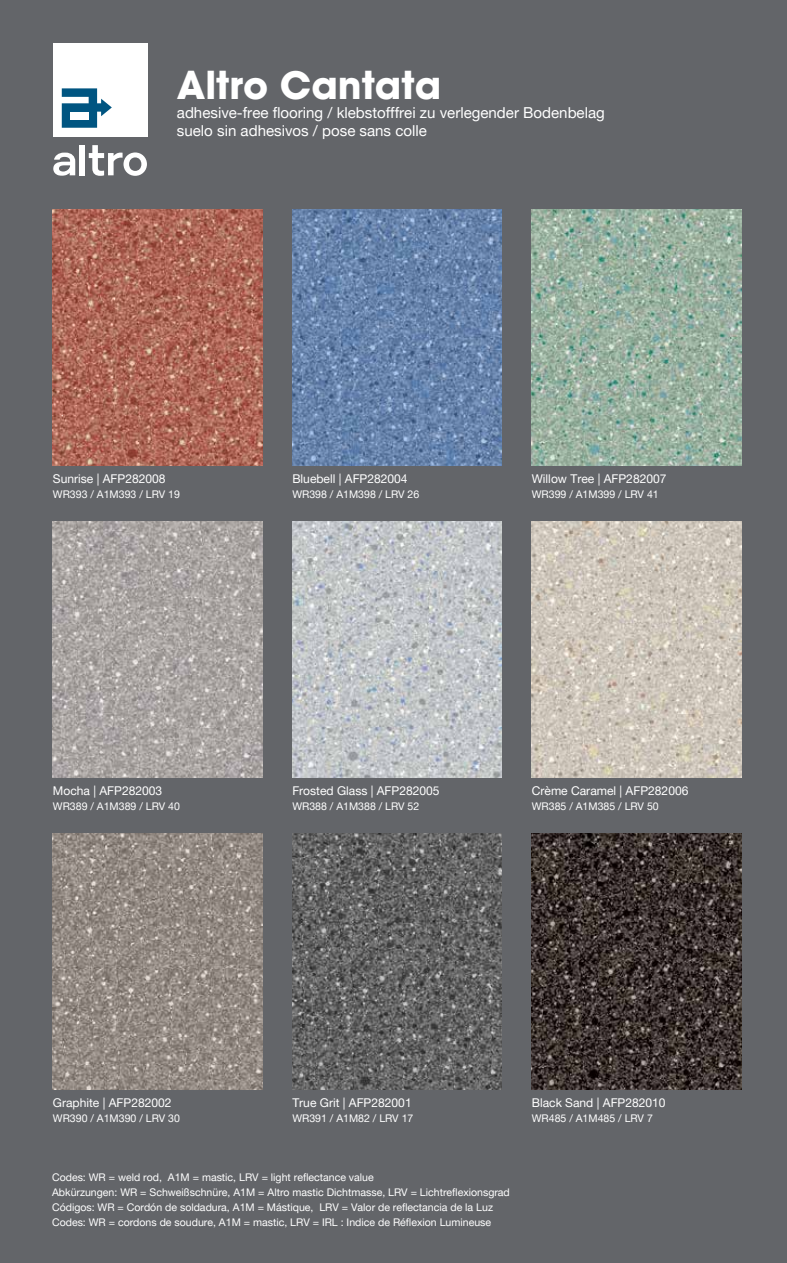
<style>
.page{position:relative;width:787px;height:1263px;background:#636569}
.page>*{position:absolute;margin:0;border:0;box-sizing:border-box;transform-origin:0 0}
.t1{font:700 37.65px "Avant Garde";color:#fff}
.t2{font:15.15px/18.9px "Helvetica Neue LT Pro";color:#fff}
.t3{font:12px "Helvetica Neue LT Pro";color:#fff}
.t4{font:10.5px/15.1px "Helvetica Neue LT Pro";color:#fff}
</style>
<div class="page">
<div style="left:80px;top:145px;width:5px;height:30px;background:#fff"></div>
<svg style="left:53px;top:153px;width:22px;height:23px"></svg>
<svg style="left:89px;top:145px;width:58px;height:31px"></svg>
<div style="left:53px;top:43px;width:94px;height:94px;background:#fff"></div>
<svg style="left:62px;top:88px;width:50px;height:40px"></svg>
<div style="left:70px;top:112px;width:19px;height:7px;background:#fff"></div>
<img style="left:53px;top:209px;width:209px;height:257px">
<img style="left:53px;top:521px;width:209px;height:257px">
<img style="left:53px;top:833px;width:209px;height:257px">
<img style="left:292px;top:209px;width:210px;height:257px">
<img style="left:292px;top:521px;width:210px;height:257px">
<img style="left:292px;top:833px;width:210px;height:257px">
<img style="left:532px;top:209px;width:209px;height:257px">
<img style="left:532px;top:521px;width:209px;height:257px">
<img style="left:532px;top:833px;width:209px;height:257px">
<h1 class="t1" style="left:177px;top:60px;width:266px">Altro Cantata</h1>
<h2 class="t2" style="left:177px;top:102px;width:429px">adhesive-free flooring / klebstofffrei zu verlegender Bodenbelag suelo sin adhesivos / pose sans colle</h2>
<p class="t3" style="left:53px;top:471px;width:114px">Sunrise | AFP282008</p>
<p class="t4" style="left:53px;top:486px;width:128px">WR393 / A1M393 / LRV 19</p>
<p class="t3" style="left:292px;top:471px;width:117px">Bluebell | AFP282004</p>
<p class="t4" style="left:292px;top:486px;width:128px">WR398 / A1M398 / LRV 26</p>
<p class="t3" style="left:532px;top:471px;width:136px">Willow Tree | AFP282007</p>
<p class="t4" style="left:532px;top:486px;width:128px">WR399 / A1M399 / LRV 41</p>
<p class="t3" style="left:53px;top:783px;width:111px">Mocha | AFP282003</p>
<p class="t4" style="left:53px;top:798px;width:128px">WR389 / A1M389 / LRV 40</p>
<p class="t3" style="left:292px;top:783px;width:149px">Frosted Glass | AFP282005</p>
<p class="t4" style="left:292px;top:798px;width:128px">WR388 / A1M388 / LRV 52</p>
<p class="t3" style="left:532px;top:783px;width:158px">Crème Caramel | AFP282006</p>
<p class="t4" style="left:532px;top:798px;width:128px">WR385 / A1M385 / LRV 50</p>
<p class="t3" style="left:53px;top:1095px;width:120px">Graphite | AFP282002</p>
<p class="t4" style="left:53px;top:1110px;width:128px">WR390 / A1M390 / LRV 30</p>
<p class="t3" style="left:292px;top:1095px;width:121px">True Grit | AFP282001</p>
<p class="t4" style="left:292px;top:1110px;width:123px">WR391 / A1M82 / LRV 17</p>
<p class="t4" style="left:52px;top:1169px;width:459px">Codes: WR = weld rod, A1M = mastic, LRV = light reflectance value<br>Abkürzungen: WR = Schweißschnüre, A1M = Altro mastic Dichtmasse, LRV = Lichtreflexionsgrad Códigos: WR = Cordón de soldadura, A1M = Mástique, LRV = Valor de reflectancia de la Luz Codes: WR = cordons de soudure, A1M = mastic, LRV = IRL : Indice de Réflexion Lumineuse</p>
<p class="t3" style="left:532px;top:1095px;width:135px">Black Sand | AFP282010</p>
<p class="t4" style="left:532px;top:1110px;width:123px">WR485 / A1M485 / LRV 7</p>
</div>
